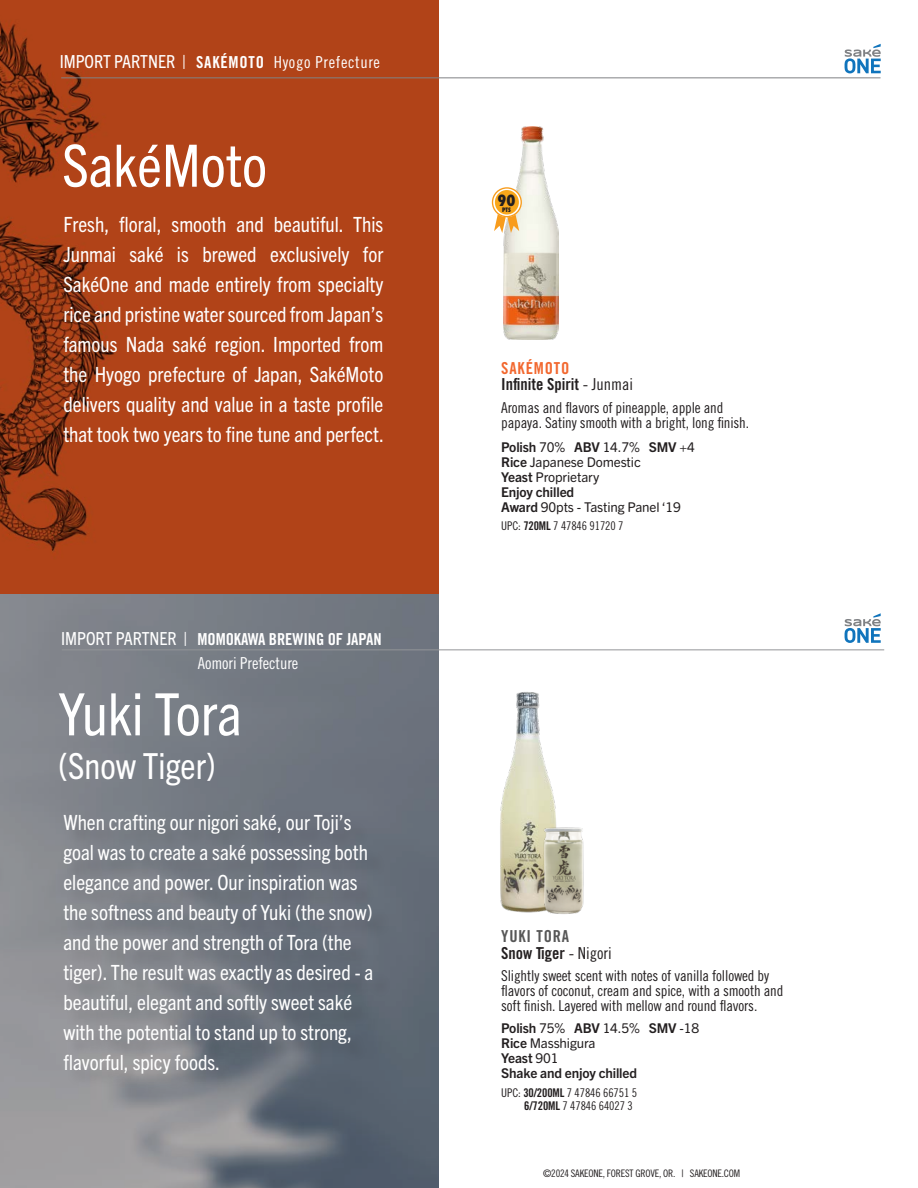
<style>
.page{position:relative;width:918px;height:1188px;background:#fff}
.page>*{position:absolute;margin:0;border:0;box-sizing:border-box;transform-origin:0 0}
.t1{font:condensed 58.5px "Trade Gothic Next LT Pro";color:#fff}
.t2{font:condensed 36px "Trade Gothic Next LT Pro";color:#fff}
.t3{font:condensed 21px/30px "Trade Gothic Next LT Pro";color:#fff;text-align:justify}
.t4{font:16.5px/16.5px "Trade Gothic LT Pro Bd Cn 20";color:#231f20}
.t5{font:16.5px/24px "Trade Gothic LT Pro Bd Cn 20";letter-spacing:-.005em;color:#fff}
.t6{font:16.5px "Trade Gothic LT Pro Cn 18";letter-spacing:.04em;color:#fff}
.t7{font:15px/15px "Trade Gothic LT Pro Cn 18";letter-spacing:-.01em;color:#231f20}
.t8{font:800 condensed 15px "Futura";color:#231f20}
.t9{font:13.5px/15px "Trade Gothic Next SR Pro";letter-spacing:-.01em;color:#231f20}
.t10{font:700 13.5px/15px "Trade Gothic Next LT Pro";letter-spacing:-.01em;color:#231f20}
.t11{font:12px "Trade Gothic LT Pro Cn 18";letter-spacing:-.01em;color:#231f20}
.t12{font:10.35px "Trade Gothic LT Pro Cn 18";letter-spacing:-.02em;color:#231f20}
.t13{font:800 condensed 6px "Futura";color:#231f20}
.s1{font-family:"Trade Gothic Next LT Pro";font-stretch:condensed;font-size:18px}
.s2{font-family:"Trade Gothic LT Pro Bd Cn 20"}
.s3{font-family:"Trade Gothic LT Pro Cn 18"}
.s4{color:#f2682f}
.s5{font-family:"Trade Gothic Next LT Pro";font-weight:700}
.s6{color:#575757}
.s7{font-family:"Trade Gothic Next SR Pro";font-weight:400}
</style>
<div class="page">
<img style="left:0;top:594px;width:439px;height:594px">
<svg style="left:0;top:0;width:439px;height:594px;background:#ab4017"></svg>
<div style="left:66px;top:818px;width:325px;height:274px;background:#231f20;opacity:.16"></div>
<hr style="left:61px;top:78px;width:820px;height:1px;background:#808285">
<svg style="left:845px;top:44px;width:36px;height:29px"></svg>
<hr style="left:62px;top:650px;width:822px;height:1px;background:#939598">
<svg style="left:845px;top:613px;width:36px;height:30px"></svg>
<img style="left:504px;top:126px;width:54px;height:214px">
<img style="left:500px;top:692px;width:56px;height:221px">
<img style="left:540px;top:824px;width:44px;height:90px">
<svg style="left:494px;top:189px;width:25px;height:44px"></svg>
<div style="left:494px;top:189px;width:26px;height:27px;background:#f9a71b;border-radius:50%"></div>
<div style="left:492px;top:187px;width:30px;height:30px;border:3px solid #fff;border-radius:50%"></div>
<div style="left:492px;top:187px;width:30px;height:30px;border:1px solid #f89c1c;border-radius:50%"></div>
<p class="t6" style="left:60px;top:52px;width:322px"><span class="s1">IMPORT PARTNER |</span> <span class="s2">SAKÉMOTO</span> Hyogo Prefecture</p>
<p class="t1" style="left:62px;top:126px;width:206px">SakéMoto</p>
<p class="t3" style="left:63px;top:208px;width:322px">Fresh, floral, smooth and beautiful. This Junmai saké is brewed exclusively for SakéOne and made entirely from specialty rice and pristine water sourced from Japan’s famous Nada saké region. Imported from the Hyogo prefecture of Japan, SakéMoto delivers quality and value in a taste profile that took two years to fine tune and perfect.</p>
<p class="t5" style="left:198px;top:627px;width:185px;text-indent:-137px"><span class="s1">IMPORT PARTNER |</span> MOMOKAWA BREWING OF JAPAN<br><span class="s3">Aomori Prefecture</span></p>
<p class="t1" style="left:58px;top:674px;width:185px">Yuki Tora</p>
<p class="t2" style="left:58px;top:741px;width:159px">(Snow Tiger)</p>
<p class="t3" style="left:63px;top:806px;width:311px;text-align:left">When crafting our nigori saké, our Toji’s goal was to create a saké possessing both elegance and power. Our inspiration was the softness and beauty of Yuki (the snow) and the power and strength of Tora (the tiger). The result was exactly as desired - a beautiful, elegant and softly sweet saké with the potential to stand up to strong, flavorful, spicy foods.</p>
<p class="t8" style="left:498px;top:191px;width:20px">90</p>
<p class="t13" style="left:502px;top:206px;width:10px">PTS</p>
<p class="t4" style="left:501px;top:359px;width:133px"><span class="s4">SAKÉMOTO<br></span>Infinite Spirit <span class="s3">- Junmai</span></p>
<p class="t7" style="left:501px;top:400px;width:249px">Aromas and flavors of pineapple, apple and papaya. Satiny smooth with a bright, long finish.</p>
<p class="t9" style="left:501px;top:439px;width:195px"><span class="s5">Polish</span> 70% <span class="s5">ABV</span> 14.7% <span class="s5">SMV</span> +4<br><span class="s5">Rice</span> Japanese Domestic<br><span class="s5">Yeast</span> Proprietary<br><span class="s5">Enjoy chilled</span></p>
<p class="t9" style="left:501px;top:499px;width:181px"><span class="s5">Award</span> 90pts - Tasting Panel ‘19</p>
<p class="t11" style="left:501px;top:518px;width:124px">UPC: <span class="s2">720ML</span> 7 47846 91720 7</p>
<p class="t4" style="left:501px;top:928px;width:112px"><span class="s6">YUKI TORA<br></span>Snow Tiger <span class="s3">- Nigori</span></p>
<p class="t7" style="left:501px;top:968px;width:284px">Slightly sweet scent with notes of vanilla followed by flavors of coconut, cream and spice, with a smooth and soft finish. Layered with mellow and round flavors.</p>
<p class="t10" style="left:501px;top:1020px;width:199px">Polish <span class="s7">75%</span> ABV <span class="s7">14.5%</span> SMV <span class="s7">-18<br></span>Rice <span class="s7">Masshigura<br></span>Yeast <span class="s7">901<br></span>Shake and enjoy chilled</p>
<p class="t11" style="left:501px;top:1086px;width:137px">UPC: <span class="s2">30/200ML</span> 7 47846 66751 5</p>
<p class="t11" style="left:524px;top:1099px;width:110px"><span class="s2">6/720ML</span> 7 47846 64027 3</p>
<p class="t12" style="left:543px;top:1167px;width:198px">©2024 SAKEONE, FOREST GROVE, OR. | SAKEONE.COM</p>
</div>
